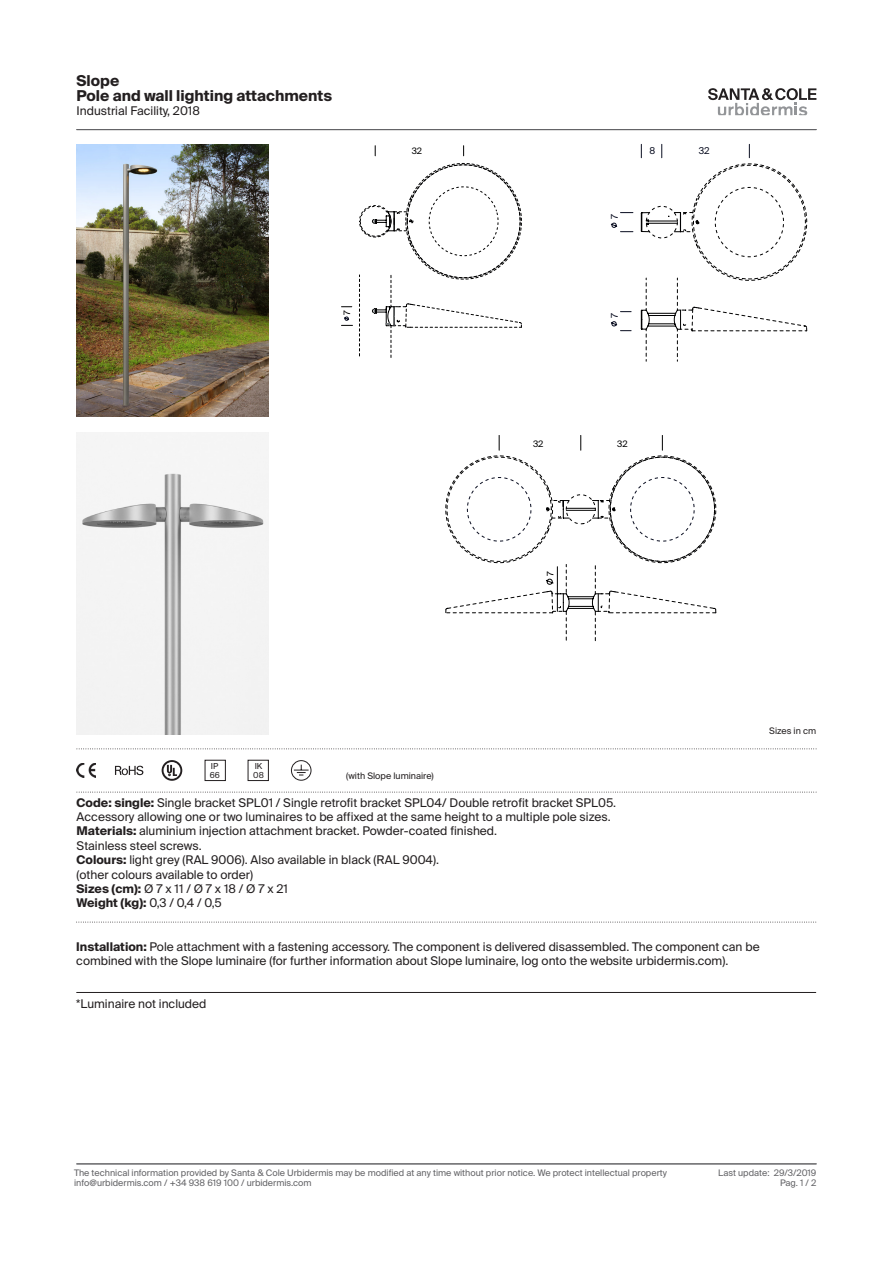
<style>
.page{position:relative;width:893px;height:1263px;background:#fff}
.page>*{position:absolute;margin:0;border:0;box-sizing:border-box;transform-origin:0 0}
.t1{font:700 15px/14.4px "Suisse Intl";color:#231f20}
.t2{font:12px/14.4px "Suisse Intl";color:#231f20}
.t3{font:700 12px "Suisse Intl";color:#231f20}
.t4{font:9.45px "Suisse Intl";color:#090d20}
.t5{font:9.3px "Suisse Intl";color:#090d20}
.t6{font:9px "Suisse Intl";color:#636366}
.t7{font:9px "Suisse Intl";color:#231f20}
.t8{font:8.85px "Suisse Intl";color:#000001}
.t9{font:8.25px "Suisse Intl";color:#231f20}
.s1{font-weight:700}
.s2{font-weight:400}
</style>
<div class="page">
<svg style="left:78px;top:922px;width:739px;height:1px"></svg>
<hr style="left:77px;top:992px;width:739px;height:1px;background:#231f20">
<hr style="left:77px;top:129px;width:739px;height:1px;background:#636366">
<hr style="left:77px;top:1163px;width:739px;height:1px;background:#636366">
<svg style="left:708px;top:88px;width:108px;height:27px"></svg>
<img style="left:77px;top:144px;width:191px;height:273px">
<svg style="left:341px;top:145px;width:181px;height:212px"></svg>
<svg style="left:77px;top:748px;width:740px;height:1px"></svg>
<svg style="left:77px;top:792px;width:740px;height:1px"></svg>
<img style="left:77px;top:763px;width:19px;height:14px">
<svg style="left:162px;top:760px;width:20px;height:21px"></svg>
<svg style="left:115px;top:766px;width:28px;height:9px"></svg>
<div style="left:291px;top:760px;width:20px;height:20px;border:1px solid #231f20;border-radius:50%"></div>
<svg style="left:294px;top:765px;width:15px;height:10px"></svg>
<img style="left:77px;top:432px;width:191px;height:302px">
<svg style="left:445px;top:435px;width:271px;height:206px"></svg>
<svg style="left:610px;top:222px;width:23px;height:10px"></svg>
<svg style="left:620px;top:212px;width:13px;height:1px"></svg>
<svg style="left:611px;top:321px;width:20px;height:10px"></svg>
<svg style="left:641px;top:144px;width:166px;height:217px"></svg>
<p class="t1" style="left:77px;top:74px;width:257px">Slope<br>Pole and wall lighting attachments</p>
<p class="t2" style="left:77px;top:104px;width:125px">Industrial Facility, 2018</p>
<p class="t8" style="left:412px;top:146px;width:12px">32</p>
<p class="t8" style="left:342px;top:315px;width:6px;rotate:-90deg">7</p>
<p class="t5" style="left:609px;top:219px;width:6px;rotate:-90deg">7</p>
<p class="t4" style="left:650px;top:146px;width:7px">8</p>
<p class="t4" style="left:699px;top:146px;width:12px">32</p>
<p class="t5" style="left:609px;top:318px;width:6px;rotate:-90deg">7</p>
<p class="t8" style="left:533px;top:439px;width:12px">32</p>
<p class="t8" style="left:617px;top:439px;width:12px">32</p>
<p class="t8" style="left:545px;top:576px;width:6px;rotate:-90deg">7</p>
<p class="t7" style="left:769px;top:726px;width:48px">Sizes in cm</p>
<p class="t9" style="left:211px;top:761px;width:9px">IP</p>
<p class="t9" style="left:210px;top:771px;width:12px">66</p>
<p class="t9" style="left:255px;top:761px;width:9px">IK</p>
<p class="t9" style="left:253px;top:771px;width:12px">08</p>
<p class="t7" style="left:346px;top:770px;width:89px">(with Slope luminaire)</p>
<p class="t2" style="left:77px;top:795px;width:541px"><span class="s1">Code: single:</span> Single bracket SPL01 / Single retrofit bracket SPL04/ Double retrofit bracket SPL05.</p>
<p class="t2" style="left:77px;top:809px;width:536px">Accessory allowing one or two luminaires to be affixed at the same height to a multiple pole sizes.</p>
<p class="t2" style="left:77px;top:824px;width:422px"><span class="s1">Materials:</span> aluminium injection attachment bracket. Powder-coated finished.</p>
<p class="t2" style="left:77px;top:838px;width:127px">Stainless steel screws.</p>
<p class="t2" style="left:77px;top:853px;width:364px"><span class="s1">Colours:</span> light grey (RAL 9006). Also available in black (RAL 9004).</p>
<p class="t2" style="left:77px;top:867px;width:178px">(other colours available to order)</p>
<p class="t2" style="left:77px;top:881px;width:213px"><span class="s1">Sizes (cm):</span> Ø 7 x 11 / Ø 7 x 18 / Ø 7 x 21</p>
<p class="t3" style="left:77px;top:896px;width:147px">Weight (kg): <span class="s2">0,3 / 0,4 / 0,5</span></p>
<p class="t2" style="left:76px;top:939px;width:685px"><span class="s1">Installation:</span> Pole attachment with a fastening accessory. The component is delivered disassembled. The component can be combined with the Slope luminaire (for further information about Slope luminaire, log onto the website urbidermis.com).</p>
<p class="t2" style="left:76px;top:997px;width:132px">*Luminaire not included</p>
<p class="t6" style="left:74px;top:1167px;width:594px">The technical information provided by Santa &amp; Cole Urbidermis may be modified at any time without prior notice. We protect intellectual property</p>
<p class="t6" style="left:718px;top:1167px;width:53px">Last update:</p>
<p class="t6" style="left:74px;top:1178px;width:239px">info@urbidermis.com / +34 938 619 100 / urbidermis.com</p>
<p class="t6" style="left:780px;top:1178px;width:38px">Pag. 1 / 2</p>
<p class="t6" style="left:774px;top:1167px;width:44px">29/3/2019</p>
</div>
